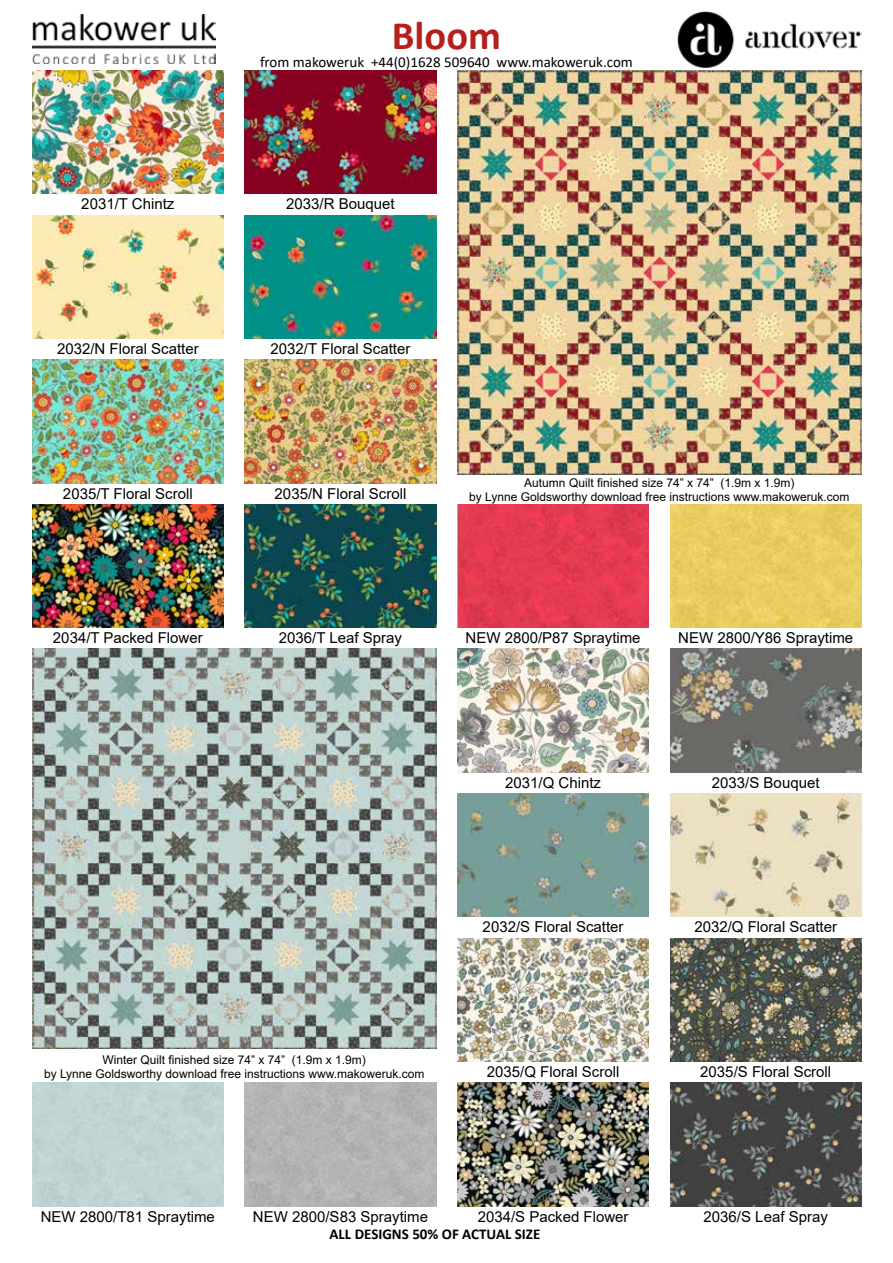
<style>
.page{position:relative;width:893px;height:1263px;background:#fff}
.page>*{position:absolute;margin:0;border:0;box-sizing:border-box;transform-origin:0 0}
.t1{font:700 40.5px "Calibri";color:#b71f1f}
.t2{font:15px "Arial";color:#000}
.t3{font:15px "Calibri";color:#000}
.t4{font:700 15px "Calibri";color:#000}
.t5{font:12px/14.4px "Arial";color:#000;text-align:center}
</style>
<div class="page">
<img style="left:677px;top:12px;width:184px;height:56px">
<img style="left:32px;top:15px;width:183px;height:49px">
<img style="left:32px;top:71px;width:192px;height:123px">
<img style="left:245px;top:71px;width:191px;height:123px">
<img style="left:457px;top:71px;width:404px;height:404px">
<img style="left:32px;top:215px;width:192px;height:123px">
<img style="left:245px;top:215px;width:191px;height:123px">
<img style="left:32px;top:360px;width:192px;height:123px">
<img style="left:245px;top:360px;width:191px;height:123px">
<img style="left:32px;top:504px;width:192px;height:124px">
<img style="left:245px;top:504px;width:191px;height:124px">
<img style="left:457px;top:504px;width:192px;height:124px">
<img style="left:670px;top:504px;width:191px;height:124px">
<img style="left:32px;top:649px;width:404px;height:400px">
<img style="left:457px;top:649px;width:192px;height:123px">
<img style="left:670px;top:649px;width:191px;height:123px">
<img style="left:457px;top:793px;width:192px;height:124px">
<img style="left:670px;top:793px;width:191px;height:124px">
<img style="left:457px;top:938px;width:192px;height:123px">
<img style="left:670px;top:938px;width:191px;height:123px">
<img style="left:245px;top:1083px;width:191px;height:123px">
<img style="left:457px;top:1083px;width:192px;height:123px">
<img style="left:670px;top:1083px;width:191px;height:123px">
<h1 class="t1" style="left:392px;top:7px;width:111px">Bloom</h1>
<p class="t3" style="left:260px;top:52px;width:374px">from makoweruk +44(0)1628 509640 www.makoweruk.com</p>
<p class="t2" style="left:81px;top:194px;width:95px">2031/T Chintz</p>
<p class="t2" style="left:286px;top:194px;width:110px">2033/R Bouquet</p>
<p class="t2" style="left:57px;top:338px;width:143px">2032/N Floral Scatter</p>
<p class="t2" style="left:271px;top:338px;width:141px">2032/T Floral Scatter</p>
<p class="t2" style="left:63px;top:483px;width:131px">2035/T Floral Scroll</p>
<p class="t2" style="left:275px;top:483px;width:133px">2035/N Floral Scroll</p>
<p class="t5" style="left:469px;top:475px;width:382px">Autumn Quilt finished size 74” x 74” (1.9m x 1.9m)<br>by Lynne Goldsworthy download free instructions www.makoweruk.com</p>
<p class="t2" style="left:53px;top:627px;width:151px">2034/T Packed Flower</p>
<p class="t2" style="left:279px;top:627px;width:125px">2036/T Leaf Spray</p>
<p class="t2" style="left:466px;top:627px;width:177px">NEW 2800/P87 Spraytime</p>
<p class="t2" style="left:678px;top:627px;width:177px">NEW 2800/Y86 Spraytime</p>
<p class="t2" style="left:505px;top:772px;width:97px">2031/Q Chintz</p>
<p class="t2" style="left:712px;top:772px;width:109px">2033/S Bouquet</p>
<p class="t5" style="left:44px;top:1052px;width:382px">Winter Quilt finished size 74” x 74” (1.9m x 1.9m)<br>by Lynne Goldsworthy download free instructions www.makoweruk.com</p>
<p class="t2" style="left:483px;top:917px;width:142px">2032/S Floral Scatter</p>
<p class="t2" style="left:694px;top:917px;width:144px">2032/Q Floral Scatter</p>
<p class="t2" style="left:487px;top:1061px;width:134px">2035/Q Floral Scroll</p>
<p class="t2" style="left:700px;top:1061px;width:132px">2035/S Floral Scroll</p>
<p class="t2" style="left:41px;top:1206px;width:176px">NEW 2800/T81 Spraytime</p>
<p class="t2" style="left:253px;top:1206px;width:177px">NEW 2800/S83 Spraytime</p>
<p class="t2" style="left:478px;top:1206px;width:152px">2034/S Packed Flower</p>
<p class="t2" style="left:704px;top:1206px;width:126px">2036/S Leaf Spray</p>
<p class="t4" style="left:330px;top:1224px;width:212px">ALL DESIGNS 50% OF ACTUAL SIZE</p>
</div>
